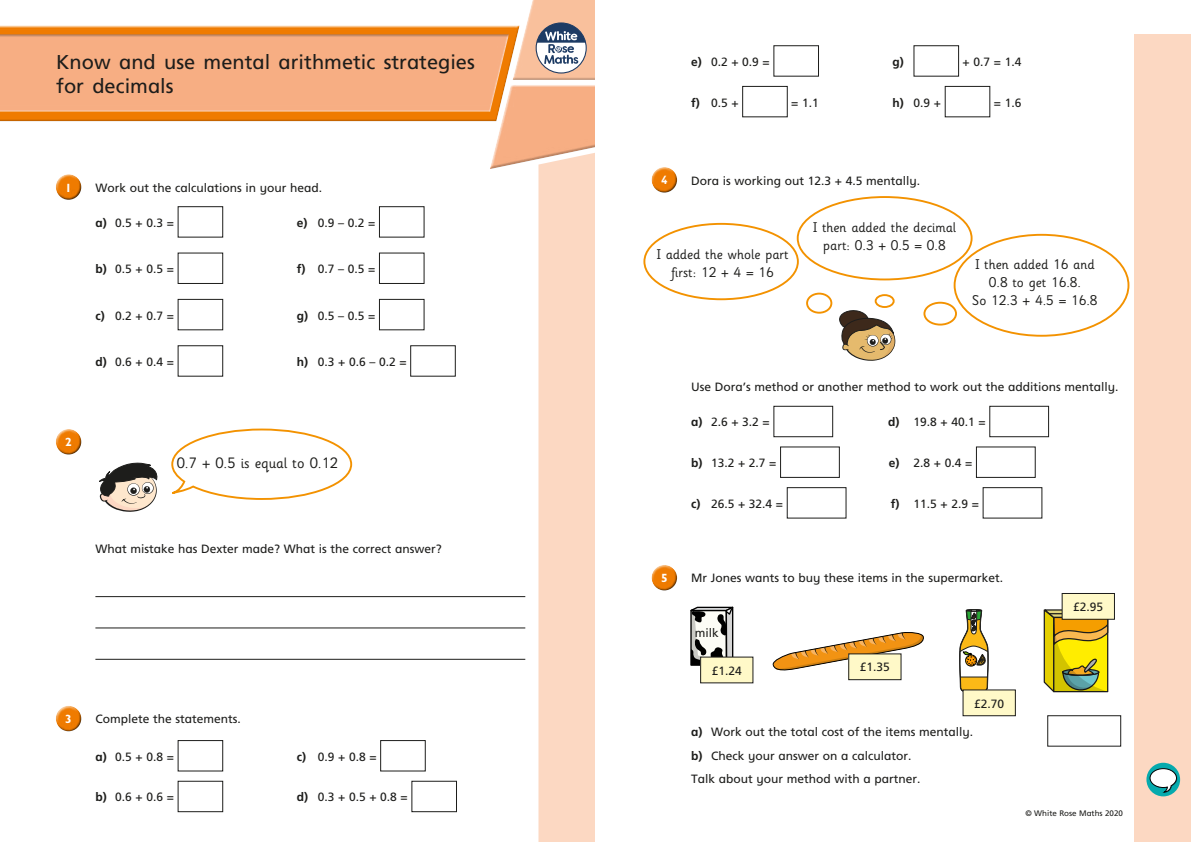
<style>
.page{position:relative;width:1191px;height:842px;background:#fff}
.page>*{position:absolute;margin:0;border:0;box-sizing:border-box;transform-origin:0 0}
.t1{font:20px/24px "Frutiger Inf";color:#1d1d1b}
.t2{font:15px "Sassoon Infant Std";color:#1d1d1b}
.t3{font:14px/18px "Sassoon Infant Std";color:#1d1d1b;text-align:center}
.t4{font:12px/23.7px "Frutiger Inf";color:#1d1d1b}
.t5{font:700 12px "Gill Infant";color:#fff}
.t6{font:700 12px "Frutiger Inf";color:#1d1d1b}
.t7{font:8px "Frutiger Inf";color:#1d1d1b}
.s1{font-weight:700}
</style>
<div class="page">
<div style="left:538px;top:169px;width:57px;height:673px;background:#fcd8c2"></div>
<svg style="left:0;top:0;width:595px;height:169px"></svg>
<hr style="left:95px;top:596px;width:430px;height:1px;background:#1d1d1b">
<hr style="left:95px;top:628px;width:430px;height:1px;background:#1d1d1b">
<hr style="left:95px;top:659px;width:430px;height:1px;background:#1d1d1b">
<div style="left:56px;top:174px;width:26px;height:20px;background:#fff;opacity:.75"></div>
<div style="left:56px;top:178px;width:27px;height:23px;background:#1d1d1b;opacity:.75"></div>
<div style="left:178px;top:206px;width:45px;height:31px;border:1px solid #1d1d1b"></div>
<div style="left:379px;top:206px;width:45px;height:31px;border:1px solid #1d1d1b"></div>
<div style="left:178px;top:253px;width:45px;height:31px;border:1px solid #1d1d1b"></div>
<div style="left:379px;top:253px;width:45px;height:31px;border:1px solid #1d1d1b"></div>
<div style="left:178px;top:299px;width:45px;height:31px;border:1px solid #1d1d1b"></div>
<div style="left:379px;top:299px;width:45px;height:31px;border:1px solid #1d1d1b"></div>
<div style="left:178px;top:345px;width:45px;height:32px;border:1px solid #1d1d1b"></div>
<div style="left:410px;top:345px;width:46px;height:32px;border:1px solid #1d1d1b"></div>
<div style="left:56px;top:428px;width:26px;height:21px;background:#fff;opacity:.75"></div>
<div style="left:56px;top:433px;width:27px;height:22px;background:#1d1d1b;opacity:.75"></div>
<div style="left:56px;top:705px;width:26px;height:21px;background:#fff;opacity:.75"></div>
<div style="left:56px;top:710px;width:27px;height:22px;background:#1d1d1b;opacity:.75"></div>
<div style="left:178px;top:740px;width:45px;height:31px;border:1px solid #1d1d1b"></div>
<div style="left:380px;top:740px;width:45px;height:31px;border:1px solid #1d1d1b"></div>
<div style="left:178px;top:781px;width:45px;height:31px;border:1px solid #1d1d1b"></div>
<div style="left:411px;top:781px;width:46px;height:31px;border:1px solid #1d1d1b"></div>
<div style="left:773px;top:45px;width:46px;height:32px;border:1px solid #1d1d1b"></div>
<div style="left:913px;top:45px;width:46px;height:32px;border:1px solid #1d1d1b"></div>
<div style="left:742px;top:86px;width:45px;height:31px;border:1px solid #1d1d1b"></div>
<div style="left:944px;top:86px;width:46px;height:31px;border:1px solid #1d1d1b"></div>
<div style="left:651px;top:167px;width:26px;height:20px;background:#fff;opacity:.75"></div>
<div style="left:651px;top:171px;width:27px;height:23px;background:#1d1d1b;opacity:.75"></div>
<div style="left:773px;top:406px;width:60px;height:31px;border:1px solid #1d1d1b"></div>
<div style="left:989px;top:406px;width:60px;height:31px;border:1px solid #1d1d1b"></div>
<div style="left:780px;top:447px;width:59px;height:31px;border:1px solid #1d1d1b"></div>
<div style="left:976px;top:447px;width:59px;height:31px;border:1px solid #1d1d1b"></div>
<div style="left:787px;top:487px;width:59px;height:31px;border:1px solid #1d1d1b"></div>
<div style="left:982px;top:487px;width:60px;height:31px;border:1px solid #1d1d1b"></div>
<div style="left:651px;top:564px;width:26px;height:21px;background:#fff;opacity:.75"></div>
<div style="left:651px;top:569px;width:27px;height:22px;background:#1d1d1b;opacity:.75"></div>
<div style="left:1047px;top:715px;width:74px;height:31px;border:1px solid #1d1d1b"></div>
<div style="left:1134px;top:34px;width:57px;height:808px;background:#fcd8c2"></div>
<svg style="left:99px;top:462px;width:59px;height:50px"></svg>
<svg style="left:171px;top:428px;width:182px;height:72px"></svg>
<svg style="left:839px;top:310px;width:56px;height:51px"></svg>
<div style="left:643px;top:223px;width:156px;height:77px;border:2px solid #f39200;border-radius:50%"></div>
<div style="left:796px;top:196px;width:176px;height:84px;border:2px solid #f39200;border-radius:50%"></div>
<div style="left:874px;top:294px;width:20px;height:14px;border:2px solid #f39200;border-radius:50%"></div>
<div style="left:923px;top:302px;width:34px;height:24px;border:2px solid #f39200;border-radius:50%"></div>
<div style="left:806px;top:293px;width:26px;height:21px;border:2px solid #f39200;border-radius:50%"></div>
<svg style="left:690px;top:606px;width:43px;height:60px"></svg>
<svg style="left:772px;top:632px;width:152px;height:39px"></svg>
<svg style="left:959px;top:609px;width:30px;height:82px"></svg>
<svg style="left:1043px;top:609px;width:65px;height:83px;background:#c4af1f"></svg>
<hr style="left:1049px;top:613px;width:52px;height:1px;background:#1d1d1b">
<div style="left:700px;top:657px;width:53px;height:26px;background:#fff9c8"></div>
<div style="left:848px;top:654px;width:53px;height:26px;background:#fff9c8"></div>
<div style="left:848px;top:653px;width:53px;height:27px;border:1px solid #1d1d1b"></div>
<div style="left:963px;top:690px;width:52px;height:26px;background:#fff9c8"></div>
<div style="left:962px;top:689px;width:53px;height:27px;border:1px solid #1d1d1b"></div>
<div style="left:1062px;top:593px;width:52px;height:26px;background:#fff9c8"></div>
<div style="left:1061px;top:593px;width:54px;height:27px;border:1px solid #1d1d1b"></div>
<div style="left:1146px;top:763px;width:34px;height:33px;background:#06aaad;border-radius:50%"></div>
<svg style="left:1149px;top:768px;width:28px;height:25px"></svg>
<h1 class="t1" style="left:56px;top:50px;width:420px">Know and use mental arithmetic strategies for decimals</h1>
<p class="t5" style="left:65px;top:180px;width:8px">1</p>
<p class="t4" style="left:95px;top:176px;width:228px">Work out the calculations in your head.</p>
<p class="t4" style="left:95px;top:211px;width:80px"><span class="s1">a)</span> 0.5 + 0.3 =</p>
<p class="t4" style="left:297px;top:211px;width:80px"><span class="s1">e)</span> 0.9 – 0.2 =</p>
<p class="t4" style="left:95px;top:257px;width:80px"><span class="s1">b)</span> 0.5 + 0.5 =</p>
<p class="t4" style="left:297px;top:257px;width:80px"><span class="s1">f)</span> 0.7 – 0.5 =</p>
<p class="t4" style="left:95px;top:303px;width:80px"><span class="s1">c)</span> 0.2 + 0.7 =</p>
<p class="t4" style="left:297px;top:303px;width:80px"><span class="s1">g)</span> 0.5 – 0.5 =</p>
<p class="t4" style="left:95px;top:350px;width:80px"><span class="s1">d)</span> 0.6 + 0.4 =</p>
<p class="t4" style="left:297px;top:350px;width:111px"><span class="s1">h)</span> 0.3 + 0.6 – 0.2 =</p>
<p class="t5" style="left:65px;top:435px;width:8px">2</p>
<p class="t2" style="left:177px;top:454px;width:163px">0.7 + 0.5 is equal to 0.12</p>
<p class="t4" style="left:95px;top:536px;width:348px">What mistake has Dexter made? What is the correct answer?</p>
<p class="t5" style="left:65px;top:712px;width:8px">3</p>
<p class="t4" style="left:95px;top:707px;width:147px">Complete the statements.</p>
<p class="t4" style="left:95px;top:744px;width:80px"><span class="s1">a)</span> 0.5 + 0.8 =</p>
<p class="t4" style="left:297px;top:744px;width:81px"><span class="s1">c)</span> 0.9 + 0.8 =</p>
<p class="t4" style="left:95px;top:785px;width:80px"><span class="s1">b)</span> 0.6 + 0.6 =</p>
<p class="t4" style="left:297px;top:785px;width:112px"><span class="s1">d)</span> 0.3 + 0.5 + 0.8 =</p>
<p class="t4" style="left:691px;top:50px;width:80px"><span class="s1">e)</span> 0.2 + 0.9 =</p>
<p class="t6" style="left:892px;top:55px;width:13px">g)</p>
<p class="t4" style="left:962px;top:50px;width:60px">+ 0.7 = 1.4</p>
<p class="t4" style="left:691px;top:90px;width:49px"><span class="s1">f)</span> 0.5 +</p>
<p class="t4" style="left:791px;top:90px;width:29px">= 1.1</p>
<p class="t4" style="left:892px;top:90px;width:50px"><span class="s1">h)</span> 0.9 +</p>
<p class="t4" style="left:994px;top:90px;width:29px">= 1.6</p>
<p class="t5" style="left:661px;top:173px;width:8px">4</p>
<p class="t4" style="left:691px;top:168px;width:230px">Dora is working out 12.3 + 4.5 mentally.</p>
<p class="t3" style="left:657px;top:245px;width:133px">I added the whole part first: 12 + 4 = 16</p>
<p class="t3" style="left:813px;top:218px;width:144px">I then added the decimal part: 0.3 + 0.5 = 0.8</p>
<p class="t3" style="left:972px;top:256px;width:127px">I then added 16 and<br>0.8 to get 16.8.<br>So 12.3 + 4.5 = 16.8</p>
<p class="t4" style="left:691px;top:375px;width:429px">Use Dora’s method or another method to work out the additions mentally.</p>
<p class="t4" style="left:691px;top:410px;width:80px"><span class="s1">a)</span> 2.6 + 3.2 =</p>
<p class="t4" style="left:888px;top:410px;width:99px"><span class="s1">d)</span> 19.8 + 40.1 =</p>
<p class="t4" style="left:691px;top:451px;width:87px"><span class="s1">b)</span> 13.2 + 2.7 =</p>
<p class="t4" style="left:889px;top:451px;width:85px"><span class="s1">e)</span> 2.8 + 0.4 =</p>
<p class="t4" style="left:691px;top:492px;width:93px"><span class="s1">c)</span> 26.5 + 32.4 =</p>
<p class="t4" style="left:891px;top:492px;width:90px"><span class="s1">f)</span> 11.5 + 2.9 =</p>
<p class="t5" style="left:661px;top:571px;width:8px">5</p>
<p class="t4" style="left:691px;top:566px;width:313px">Mr Jones wants to buy these items in the supermarket.</p>
<p class="t4" style="left:695px;top:620px;width:26px">milk</p>
<p class="t4" style="left:712px;top:658px;width:32px">£1.24</p>
<p class="t4" style="left:860px;top:655px;width:32px">£1.35</p>
<p class="t4" style="left:974px;top:691px;width:32px">£2.70</p>
<p class="t4" style="left:691px;top:720px;width:283px"><span class="s1">a)</span> Work out the total cost of the items mentally. <span class="s1">b)</span> Check your answer on a calculator.<br>Talk about your method with a partner.</p>
<p class="t4" style="left:1073px;top:595px;width:32px">£2.95</p>
<p class="t7" style="left:1025px;top:809px;width:99px">© White Rose Maths 2020</p>
</div>
